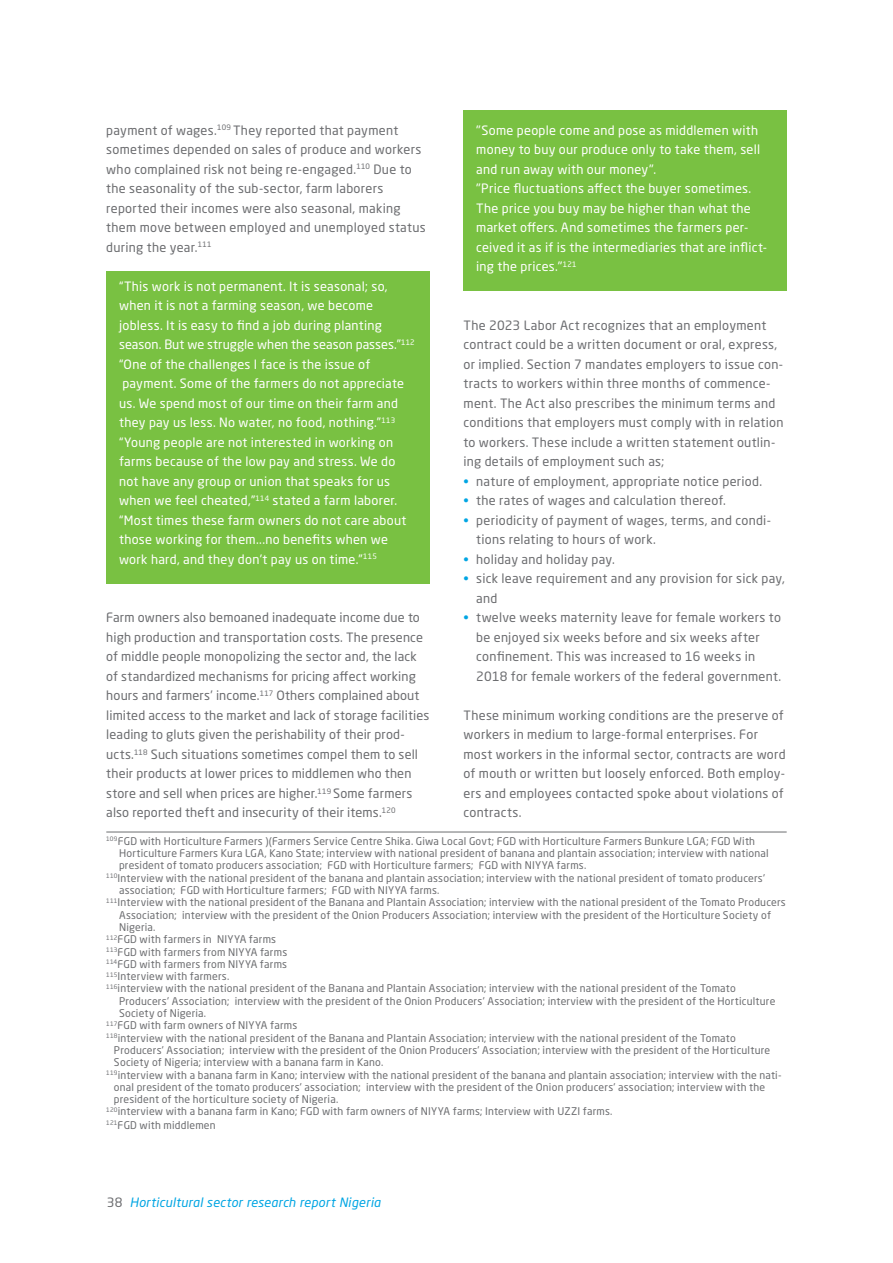
<style>
.page{position:relative;width:893px;height:1263px;background:#fff}
.page>*{position:absolute;margin:0;border:0;box-sizing:border-box;transform-origin:0 0}
.t1{font:12.75px/19.5px "Neo Sans Pro";letter-spacing:.02em;color:#6c6d70}
.t2{font:12.75px/19.5px "Neo Sans Pro";letter-spacing:.025em;color:#fff}
.t3{font:italic 12.75px "Neo Sans Pro";letter-spacing:.025em;color:#00a5e3}
.t4{font:10.5px "Neo Sans Pro";letter-spacing:.015em;color:#6c6d70}
.s1{color:#00a5e3}
.s2{font-style:normal;color:#6c6d70}
</style>
<div class="page">
<div style="left:463px;top:111px;width:324px;height:180px;background:#79c142"></div>
<div style="left:106px;top:271px;width:323px;height:312px;background:#79c142"></div>
<hr style="left:106px;top:832px;width:681px;height:1px;background:#6c6d70">
<p class="t1" style="left:106px;top:120px;width:321px">payment of wages.<sup>109</sup> They reported that payment sometimes depended on sales of produce and workers who complained risk not being re-engaged.<sup>110</sup> Due to the seasonality of the sub-sector, farm laborers reported their incomes were also seasonal, making them move between employed and unemployed status during the year.<sup>111</sup></p>
<p class="t2" style="left:119px;top:276px;width:297px">“This work is not permanent. It is seasonal; so, when it is not a farming season, we become jobless. It is easy to find a job during planting season. But we struggle when the season passes.”<sup>112 </sup>“One of the challenges I face is the issue of payment. Some of the farmers do not appreciate us. We spend most of our time on their farm and they pay us less. No water, no food, nothing.”<sup>113 </sup>“Young people are not interested in working on farms because of the low pay and stress. We do not have any group or union that speaks for us when we feel cheated,”<sup>114</sup> stated a farm laborer. “Most times these farm owners do not care about those working for them...no benefits when we work hard, and they don't pay us on time.”<sup>115</sup></p>
<p class="t2" style="left:476px;top:120px;width:292px">"Some people come and pose as middlemen with money to buy our produce only to take them, sell and run away with our money".<br>"Price fluctuations affect the buyer sometimes.<br>The price you buy may be higher than what the market offers. And sometimes the farmers per&shy;ceived it as if is the intermediaries that are inflict&shy;ing the prices."<sup>121</sup></p>
<p class="t1" style="left:463px;top:315px;width:321px">The 2023 Labor Act recognizes that an employment contract could be a written document or oral, express, or implied. Section 7 mandates employers to issue con&shy;tracts to workers within three months of commence&shy;ment. The Act also prescribes the minimum terms and conditions that employers must comply with in relation to workers. These include a written statement outlin&shy;ing details of employment such as;</p>
<p class="t1" style="left:463px;top:471px;width:300px"><span class="s1">•</span> nature of employment, appropriate notice period.</p>
<p class="t1" style="left:463px;top:490px;width:264px"><span class="s1">•</span> the rates of wages and calculation thereof.</p>
<p class="t1" style="left:476px;top:510px;width:296px;text-indent:-13px"><span class="s1">•</span> periodicity of payment of wages, terms, and condi&shy;tions relating to hours of work.</p>
<p class="t1" style="left:463px;top:549px;width:153px"><span class="s1">•</span> holiday and holiday pay.</p>
<p class="t1" style="left:476px;top:568px;width:310px;text-indent:-13px"><span class="s1">•</span> sick leave requirement and any provision for sick pay, and</p>
<p class="t1" style="left:476px;top:607px;width:306px;text-indent:-13px"><span class="s1">•</span> twelve weeks maternity leave for female workers to be enjoyed six weeks before and six weeks after confinement. This was increased to 16 weeks in 2018 for female workers of the federal government.</p>
<p class="t1" style="left:463px;top:705px;width:324px">These minimum working conditions are the preserve of workers in medium to large-formal enterprises. For most workers in the informal sector, contracts are word of mouth or written but loosely enforced. Both employ&shy;ers and employees contacted spoke about violations of contracts.</p>
<p class="t4" style="left:106px;top:834px;width:650px"><sup>109</sup>FGD with Horticulture Farmers )(Farmers Service Centre Shika. Giwa Local Govt; FGD with Horticulture Farmers Bunkure LGA; FGD With</p>
<p class="t4" style="left:119px;top:847px;width:651px">Horticulture Farmers Kura LGA, Kano State; interview with national president of banana and plantain association; interview with national</p>
<p class="t4" style="left:119px;top:859px;width:469px">president of tomato producers association; FGD with Horticulture farmers; FGD with NIYYA farms.</p>
<p class="t4" style="left:106px;top:871px;width:660px"><sup>110</sup>Interview with the national president of the banana and plantain association; interview with the national president of tomato producers'</p>
<p class="t4" style="left:119px;top:884px;width:322px">association; FGD with Horticulture farmers; FGD with NIYYA farms.</p>
<p class="t4" style="left:106px;top:896px;width:681px"><sup>111</sup>Interview with the national president of the Banana and Plantain Association; interview with the national president of the Tomato Producers</p>
<p class="t4" style="left:119px;top:908px;width:653px">Association; interview with the president of the Onion Producers Association; interview with the president of the Horticulture Society of</p>
<p class="t4" style="left:119px;top:921px;width:38px">Nigeria.</p>
<p class="t4" style="left:106px;top:933px;width:171px"><sup>112</sup>FGD with farmers in NIYYA farms</p>
<p class="t4" style="left:106px;top:945px;width:182px"><sup>113</sup>FGD with farmers from NIYYA farms</p>
<p class="t4" style="left:106px;top:957px;width:182px"><sup>114</sup>FGD with farmers from NIYYA farms</p>
<p class="t4" style="left:106px;top:970px;width:125px"><sup>115</sup>Interview with farmers.</p>
<p class="t4" style="left:106px;top:982px;width:631px"><sup>116</sup>interview with the national president of the Banana and Plantain Association; interview with the national president of the Tomato</p>
<p class="t4" style="left:119px;top:994px;width:658px">Producers' Association; interview with the president of the Onion Producers' Association; interview with the president of the Horticulture</p>
<p class="t4" style="left:119px;top:1007px;width:89px">Society of Nigeria.</p>
<p class="t4" style="left:106px;top:1019px;width:193px"><sup>117</sup>FGD with farm owners of NIYYA farms</p>
<p class="t4" style="left:106px;top:1031px;width:631px"><sup>118</sup>interview with the national president of the Banana and Plantain Association; interview with the national president of the Tomato</p>
<p class="t4" style="left:114px;top:1044px;width:658px">Producers' Association; interview with the president of the Onion Producers' Association; interview with the president of the Horticulture</p>
<p class="t4" style="left:114px;top:1056px;width:271px">Society of Nigeria; interview with a banana farm in Kano.</p>
<p class="t4" style="left:106px;top:1068px;width:677px"><sup>119</sup>interview with a banana farm in Kano; interview with the national president of the banana and plantain association; interview with the nati-</p>
<p class="t4" style="left:114px;top:1080px;width:653px">onal president of the tomato producers' association; interview with the president of the Onion producers' association; interview with the</p>
<p class="t4" style="left:114px;top:1093px;width:226px">president of the horticulture society of Nigeria.</p>
<p class="t4" style="left:106px;top:1105px;width:508px"><sup>120</sup>interview with a banana farm in Kano; FGD with farm owners of NIYYA farms; Interview with UZZI farms.</p>
<p class="t4" style="left:106px;top:1119px;width:111px"><sup>121</sup>FGD with middlemen</p>
<p class="t1" style="left:106px;top:608px;width:325px">Farm owners also bemoaned inadequate income due to high production and transportation costs. The presence of middle people monopolizing the sector and, the lack of standardized mechanisms for pricing affect working hours and farmers’ income.<sup>117</sup> Others complained about limited access to the market and lack of storage facilities leading to gluts given the perishability of their prod&shy;ucts.<sup>118</sup> Such situations sometimes compel them to sell their products at lower prices to middlemen who then store and sell when prices are higher.<sup>119</sup> Some farmers also reported theft and insecurity of their items.<sup>120</sup></p>
<p class="t3" style="left:107px;top:1195px;width:275px"><span class="s2">38</span> Horticultural sector research report Nigeria</p>
</div>
